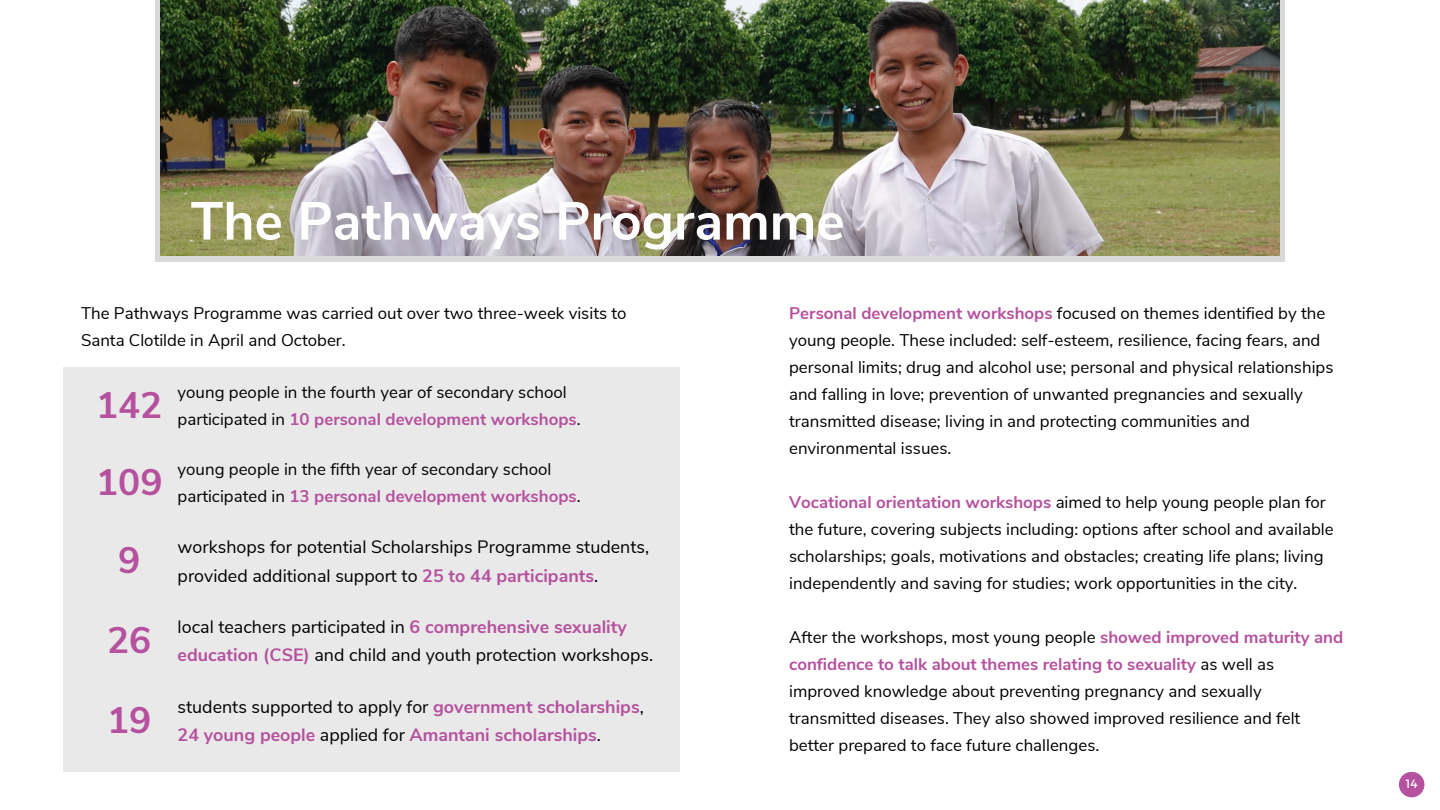
<style>
.page{position:relative;width:1440px;height:810px;background:#fff}
.page>*{position:absolute;margin:0;border:0;box-sizing:border-box;transform-origin:0 0}
.t1{font:700 53.4px "Nunito Sans";color:#fff}
.t2{font:700 36.9px "Nunito Sans";color:#b5519e}
.t3{font:17.9px/28.5px "Nunito Sans";color:#000}
.t4{font:700 17.9px/28.5px "Nunito Sans";color:#b5519e}
.t5{font:16.9px/27px "Nunito Sans";color:#000}
.t6{font:12px "Montserrat";color:#fff}
.s1{font-weight:700;color:#b5519e}
.s2{font-weight:400;color:#000}
</style>
<div class="page">
<div style="left:64px;top:367px;width:616px;height:405px;background:#e9e9e9"></div>
<div style="left:155px;top:0;width:1130px;height:261px;background:#d9d9d9"></div>
<img style="left:160px;top:0;width:1120px;height:255px">
<div style="left:1399px;top:772px;width:25px;height:25px;background:#b5519e;border-radius:50%"></div>
<h2 class="t1" style="left:191px;top:186px;width:656px">The Pathways Programme</h2>
<p class="t5" style="left:81px;top:300px;width:547px">The Pathways Programme was carried out over two three-week visits to<br>Santa Clotilde in April and October.</p>
<p class="t2" style="left:96px;top:380px;width:68px">142</p>
<p class="t5" style="left:178px;top:379px;width:404px">young people in the fourth year of secondary school participated in <span class="s1">10 personal development workshops</span>.</p>
<p class="t2" style="left:96px;top:458px;width:68px">109</p>
<p class="t5" style="left:178px;top:456px;width:404px">young people in the fifth year of secondary school participated in <span class="s1">13 personal development workshops</span>.</p>
<p class="t2" style="left:118px;top:536px;width:24px">9</p>
<p class="t3" style="left:178px;top:533px;width:473px">workshops for potential Scholarships Programme students, provided additional support to <span class="s1">25 to 44 participants</span>.</p>
<p class="t2" style="left:107px;top:616px;width:46px">26</p>
<p class="t3" style="left:178px;top:613px;width:477px">local teachers participated in <span class="s1">6 comprehensive sexuality education (CSE)</span> and child and youth protection workshops.</p>
<p class="t2" style="left:107px;top:696px;width:46px">19</p>
<p class="t4" style="left:178px;top:693px;width:468px"><span class="s2">students supported to apply for</span> government scholarships<span class="s2">,<br></span>24 young people <span class="s2">applied for</span> Amantani scholarships<span class="s2">.</span></p>
<h1 class="t5" style="left:789px;top:300px;width:546px"><span class="s1">Personal development workshops</span> focused on themes identified by the young people. These included: self-esteem, resilience, facing fears, and personal limits; drug and alcohol use; personal and physical relationships and falling in love; prevention of unwanted pregnancies and sexually transmitted disease; living in and protecting communities and environmental issues.</h1>
<p class="t5" style="left:789px;top:489px;width:546px"><span class="s1">Vocational orientation workshops</span> aimed to help young people plan for the future, covering subjects including: options after school and available scholarships; goals, motivations and obstacles; creating life plans; living independently and saving for studies; work opportunities in the city.</p>
<h2 class="t5" style="left:789px;top:624px;width:556px">After the workshops, most young people <span class="s1">showed improved maturity and confidence to talk about themes relating to sexuality</span> as well as improved knowledge about preventing pregnancy and sexually transmitted diseases. They also showed improved resilience and felt better prepared to face future challenges.</h2>
<p class="t6" style="left:1406px;top:776px;width:13px">14</p>
</div>
